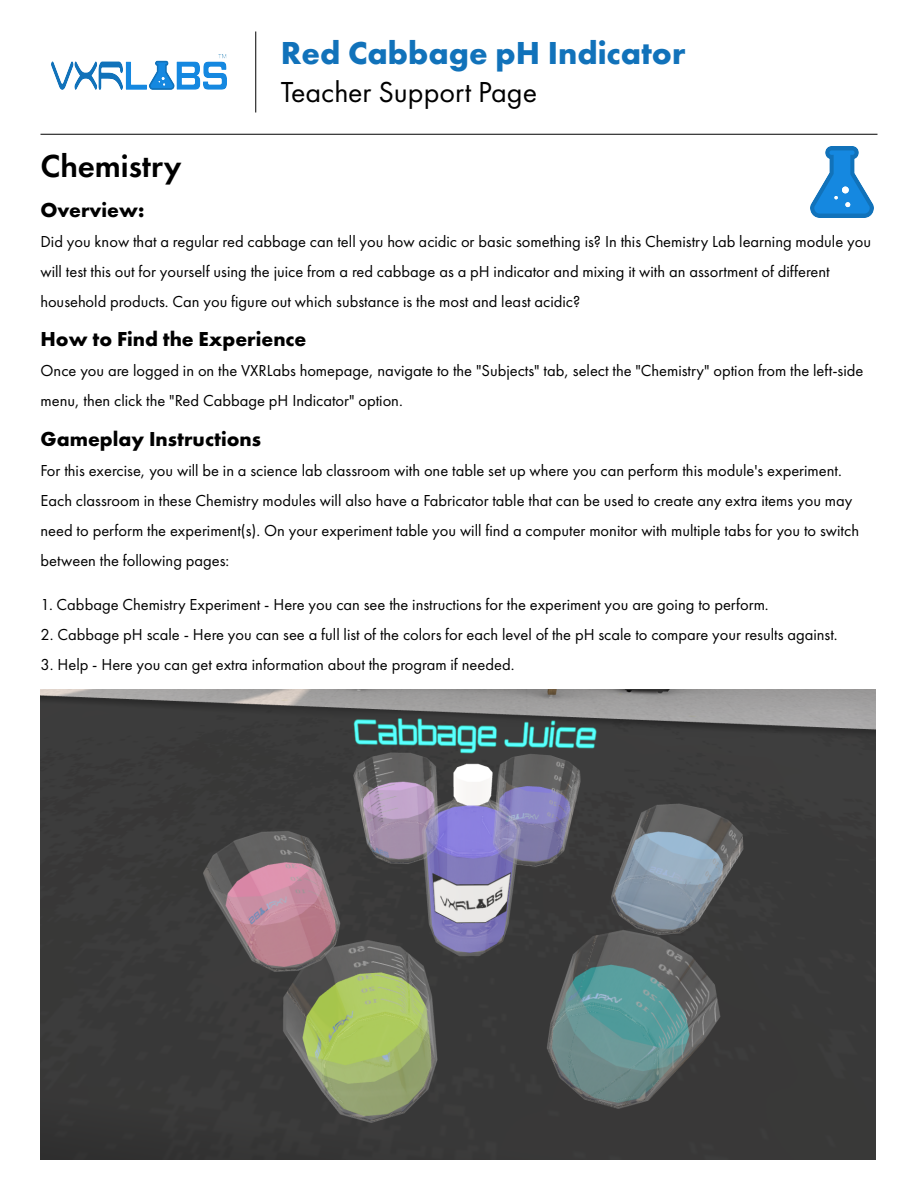
<style>
.page{position:relative;width:918px;height:1188px;background:#fff}
.page>*{position:absolute;margin:0;border:0;box-sizing:border-box;transform-origin:0 0}
.t1{font:700 33px "Futura PT";color:#1172ba}
.t2{font:600 33px "Futura PT";color:#000}
.t3{font:30px "Futura PT";color:#000}
.t4{font:700 21px "Futura PT";color:#000}
.t5{font:16.5px/30px "Futura PT";color:#000}
</style>
<div class="page">
<hr style="left:40px;top:134px;width:838px;height:1px;background:#000">
<hr style="left:255px;top:32px;width:1px;height:80px;background:#000">
<img style="left:51px;top:54px;width:176px;height:35px">
<img style="left:810px;top:147px;width:63px;height:70px">
<img style="left:40px;top:690px;width:835px;height:469px">
<h1 class="t1" style="left:281px;top:32px;width:406px">Red Cabbage pH Indicator</h1>
<h2 class="t3" style="left:281px;top:75px;width:258px">Teacher Support Page</h2>
<h1 class="t2" style="left:40px;top:145px;width:143px">Chemistry</h1>
<p class="t4" style="left:40px;top:196px;width:105px">Overview:</p>
<p class="t5" style="left:40px;top:226px;width:832px">Did you know that a regular red cabbage can tell you how acidic or basic something is? In this Chemistry Lab learning module you will test this out for yourself using the juice from a red cabbage as a pH indicator and mixing it with an assortment of different household products. Can you figure out which substance is the most and least acidic?</p>
<p class="t4" style="left:40px;top:326px;width:268px">How to Find the Experience</p>
<p class="t5" style="left:40px;top:356px;width:824px">Once you are logged in on the VXRLabs homepage, navigate to the "Subjects" tab, select the "Chemistry" option from the left-side menu, then click the "Red Cabbage pH Indicator" option.</p>
<p class="t4" style="left:40px;top:425px;width:222px">Gameplay Instructions</p>
<p class="t5" style="left:40px;top:455px;width:820px">For this exercise, you will be in a science lab classroom with one table set up where you can perform this module's experiment.<br>Each classroom in these Chemistry modules will also have a Fabricator table that can be used to create any extra items you may need to perform the experiment(s). On your experiment table you will find a computer monitor with multiple tabs for you to switch between the following pages:</p>
<p class="t5" style="left:40px;top:590px;width:730px">1. Cabbage Chemistry Experiment - Here you can see the instructions for the experiment you are going to perform.</p>
<p class="t5" style="left:40px;top:620px;width:799px">2. Cabbage pH scale - Here you can see a full list of the colors for each level of the pH scale to compare your results against.</p>
<p class="t5" style="left:40px;top:650px;width:475px">3. Help - Here you can get extra information about the program if needed.</p>
</div>
